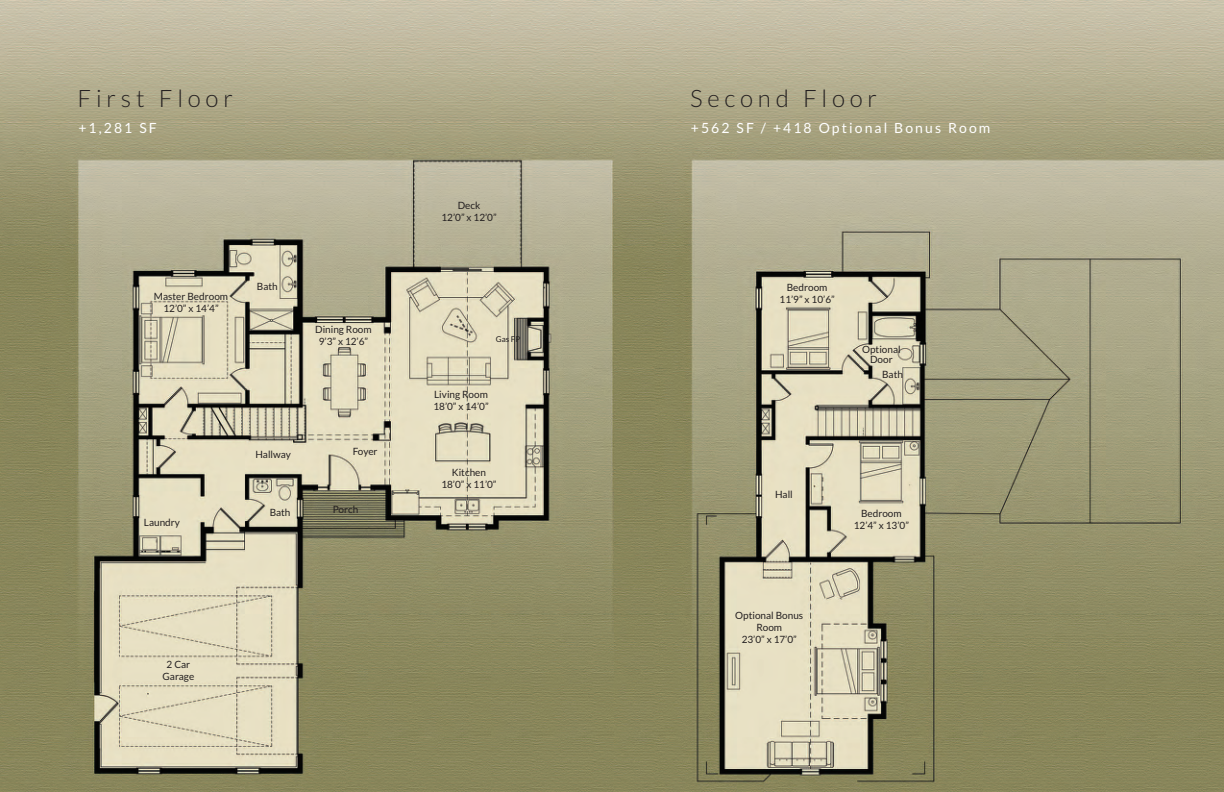
<style>
.page{position:relative;width:1224px;height:792px;background:#fff}
.page>*{position:absolute;margin:0;border:0;box-sizing:border-box;transform-origin:0 0}
.t1{font:300 24px "Lato";letter-spacing:.2em;color:#231f20}
.t2{font:14px "Lato";letter-spacing:.15em;color:#fff}
.t3{font:10px/12px "Lato";color:#231f20;text-align:center}
.t4{font:8px "Lato";color:#231f20}
</style>
<div class="page">
<img style="left:0;top:0;width:1224px;height:792px">
<h1 class="t1" style="left:78px;top:85px;width:157px">First Floor</h1>
<h2 class="t2" style="left:78px;top:120px;width:80px">+1,281 SF</h2>
<p class="t3" style="left:154px;top:290px;width:76px">Master Bedroom<br>12’0” x 14’4”</p>
<p class="t3" style="left:257px;top:280px;width:22px">Bath</p>
<p class="t3" style="left:315px;top:323px;width:58px">Dining Room<br>9’3” x 12’6”</p>
<p class="t3" style="left:144px;top:516px;width:38px">Laundry</p>
<p class="t3" style="left:255px;top:449px;width:37px">Hallway</p>
<p class="t3" style="left:353px;top:446px;width:26px">Foyer</p>
<p class="t3" style="left:270px;top:506px;width:22px">Bath</p>
<p class="t3" style="left:333px;top:504px;width:27px">Porch</p>
<p class="t3" style="left:163px;top:658px;width:33px">2 Car<br>Garage</p>
<p class="t3" style="left:442px;top:199px;width:57px">Deck<br>12’0” x 12’0”</p>
<p class="t4" style="left:496px;top:335px;width:26px">Gas FP</p>
<p class="t3" style="left:433px;top:389px;width:57px;text-align:left">Living Room<br>18’0” x 14’0”</p>
<p class="t3" style="left:441px;top:467px;width:57px">Kitchen<br>18’0” x 11’0”</p>
<h1 class="t1" style="left:690px;top:85px;width:189px">Second Floor</h1>
<h2 class="t2" style="left:691px;top:120px;width:301px">+562 SF / +418 Optional Bonus Room</h2>
<p class="t3" style="left:780px;top:281px;width:57px">Bedroom<br>11’9” x 10’6”</p>
<p class="t3" style="left:862px;top:345px;width:40px;line-height:10px">Optional<br>Door</p>
<p class="t3" style="left:882px;top:369px;width:22px">Bath</p>
<p class="t3" style="left:775px;top:488px;width:19px">Hall</p>
<p class="t3" style="left:735px;top:610px;width:69px">Optional Bonus<br>Room<br>23’0” x 17’0”</p>
<p class="t3" style="left:854px;top:507px;width:57px">Bedroom<br>12’4” x 13’0”</p>
</div>
